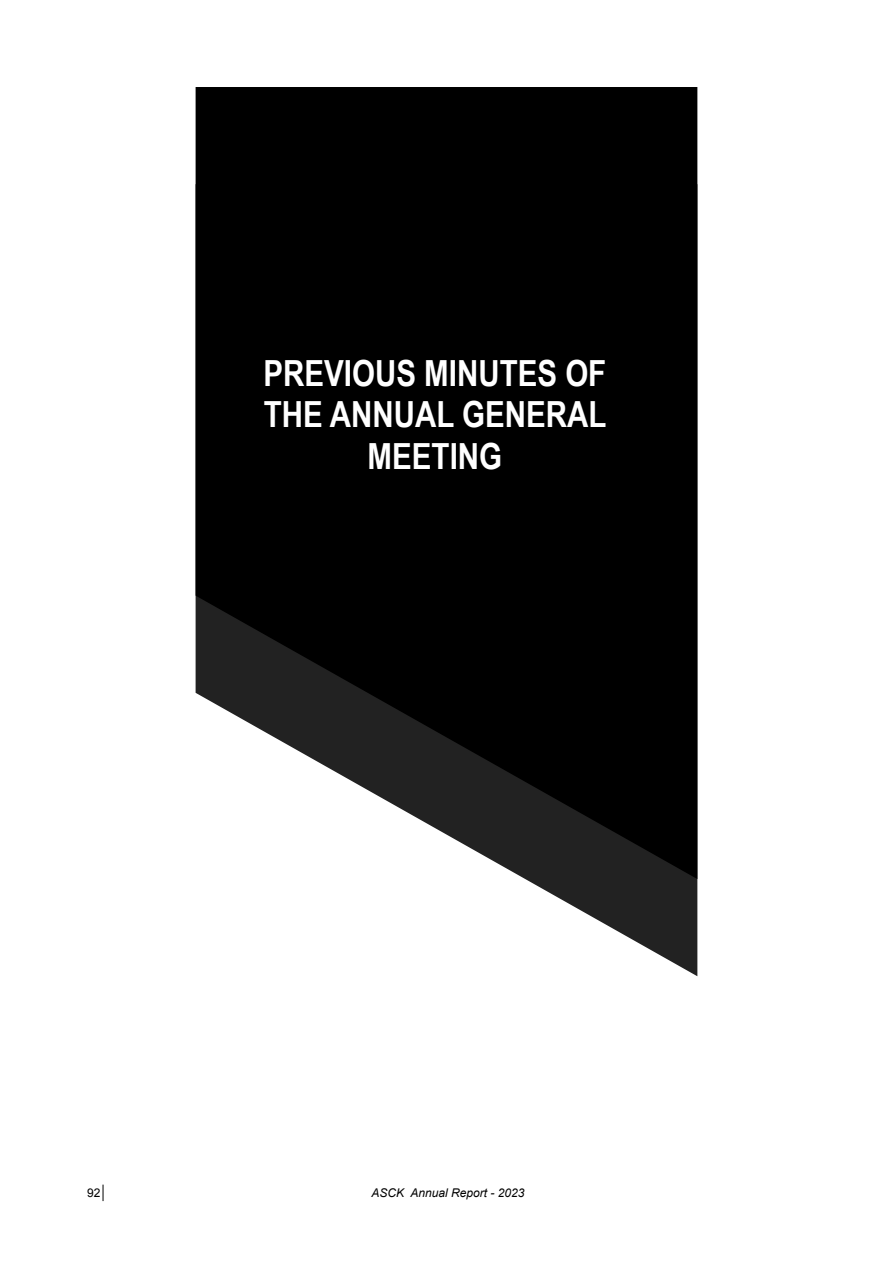
<style>
.page{position:relative;width:893px;height:1263px;background:#fff}
.page>*{position:absolute;margin:0;border:0;box-sizing:border-box;transform-origin:0 0}
.t1{font:700 36px/41.4px "Arial Narrow";color:#fff;text-align:center}
.t2{font:italic 12px "Arial";color:#000}
.t3{font:12px "Arial";color:#000}
</style>
<div class="page">
<svg style="left:103px;top:1184px;width:1px;height:17px"></svg>
<svg style="left:525px;top:879px;width:172px;height:97px"></svg>
<svg style="left:196px;top:87px;width:501px;height:792px;background:#171717"></svg>
<p class="t1" style="left:263px;top:351px;width:345px">PREVIOUS MINUTES OF<br>THE ANNUAL GENERAL<br>MEETING</p>
<p class="t3" style="left:87px;top:1184px;width:15px">92</p>
<p class="t2" style="left:371px;top:1185px;width:154px">ASCK Annual Report - 2023</p>
</div>
